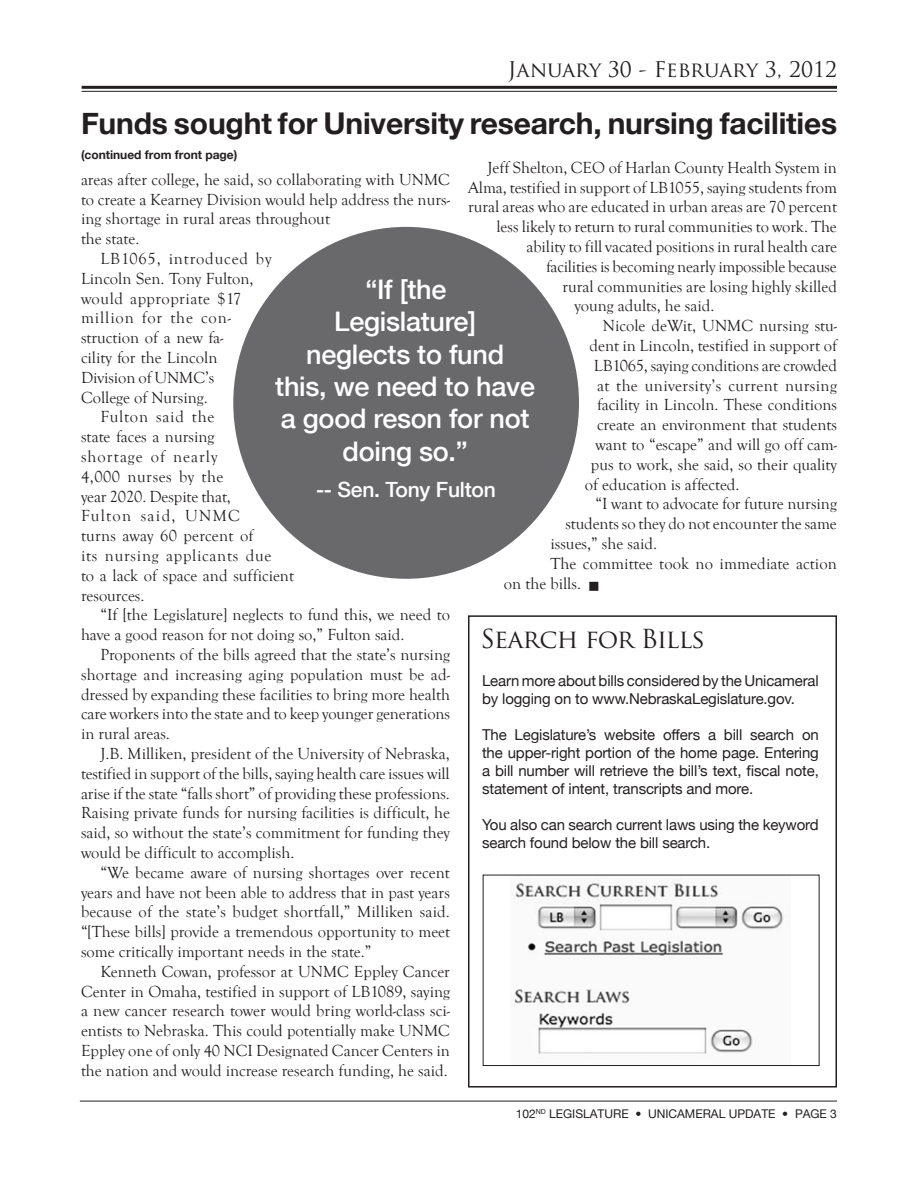
<style>
.page{position:relative;width:918px;height:1188px;background:#fff}
.page>*{position:absolute;margin:0;border:0;box-sizing:border-box;transform-origin:0 0}
.t1{font:700 30px "Helvetica Neue";letter-spacing:-.005em;color:#231f20}
.t2{font:500 27px/32.4px "Helvetica Neue";letter-spacing:-.01em;color:#fff;text-align:center}
.t3{font:25.5px "Trajan Pro";letter-spacing:-.03em;color:#231f20}
.t4{font:21px "Trajan Pro";color:#231f20}
.t5{font:500 21px "Helvetica Neue";letter-spacing:-.01em;color:#fff}
.t6{font:16.5px "Goudy Old Style T";color:#231f20}
.t7{font:16.5px "Goudy Old Style T";letter-spacing:.05em;color:#231f20}
.t8{font:16.5px "Goudy Old Style T";letter-spacing:.025em;color:#231f20}
.t9{font:16.5px "Goudy Old Style T";letter-spacing:.045em;color:#231f20}
.t10{font:16.5px "Goudy Old Style T";letter-spacing:.03em;color:#231f20}
.t11{font:16.5px "Goudy Old Style T";letter-spacing:.055em;color:#231f20}
.t12{font:16.5px "Goudy Old Style T";letter-spacing:.06em;color:#231f20}
.t13{font:16.5px "Goudy Old Style T";letter-spacing:.035em;color:#231f20}
.t14{font:16.5px "Goudy Old Style T";letter-spacing:.08em;color:#231f20}
.t15{font:15px/18px "Helvetica Neue";letter-spacing:-.01em;color:#231f20}
.t16{font:12px "Helvetica Neue";color:#231f20}
.t17{font:700 12px "Helvetica Neue";color:#231f20}
</style>
<div class="page">
<hr style="left:80px;top:1101px;width:757px;height:1px;background:#231f20">
<hr style="left:82px;top:86px;width:755px;height:3px;background:#231f20">
<hr style="left:82px;top:91px;width:755px;height:1px;background:#231f20">
<div style="left:233px;top:227px;width:346px;height:352px;background:#69696c;border-radius:50%"></div>
<img style="left:512px;top:879px;width:272px;height:175px">
<div style="left:483px;top:875px;width:337px;height:191px;border:1px solid #231f20"></div>
<div style="left:468px;top:615px;width:369px;height:473px;border:2px solid #231f20"></div>
<p class="t4" style="left:508px;top:56px;width:331px">January 30 - February 3, 2012</p>
<h1 class="t1" style="left:81px;top:105px;width:758px">Funds sought for University research, nursing facilities</h1>
<p class="t17" style="left:81px;top:147px;width:158px">(continued from front page)</p>
<p class="t6" style="left:487px;top:158px;width:351px">Jeff Shelton, CEO of Harlan County Health System in</p>
<p class="t6" style="left:468px;top:178px;width:371px">Alma, testified in support of LB1055, saying students from</p>
<p class="t6" style="left:468px;top:198px;width:371px">rural areas who are educated in urban areas are 70 percent</p>
<p class="t6" style="left:496px;top:218px;width:342px">less likely to return to rural communities to work. The</p>
<p class="t6" style="left:526px;top:238px;width:312px">ability to fill vacated positions in rural health care</p>
<p class="t6" style="left:546px;top:257px;width:292px">facilities is becoming nearly impossible because</p>
<p class="t6" style="left:562px;top:277px;width:276px">rural communities are losing highly skilled</p>
<p class="t6" style="left:574px;top:297px;width:142px">young adults, he said.</p>
<p class="t6" style="left:603px;top:317px;width:236px">Nicole deWit, UNMC nursing stu-</p>
<p class="t6" style="left:589px;top:337px;width:249px">dent in Lincoln, testified in support of</p>
<p class="t6" style="left:594px;top:356px;width:244px">LB1065, saying conditions are crowded</p>
<p class="t8" style="left:597px;top:376px;width:242px">at the university’s current nursing</p>
<p class="t6" style="left:597px;top:396px;width:241px">facility in Lincoln. These conditions</p>
<p class="t6" style="left:597px;top:416px;width:241px">create an environment that students</p>
<p class="t6" style="left:596px;top:436px;width:243px">want to “escape” and will go off cam-</p>
<p class="t6" style="left:591px;top:455px;width:247px">pus to work, she said, so their quality</p>
<p class="t6" style="left:585px;top:475px;width:156px">of education is affected.</p>
<p class="t6" style="left:595px;top:495px;width:243px">“I want to advocate for future nursing</p>
<p class="t6" style="left:565px;top:515px;width:273px">students so they do not encounter the same</p>
<p class="t6" style="left:550px;top:535px;width:108px">issues,” she said.</p>
<p class="t6" style="left:550px;top:554px;width:288px">The committee took no immediate action</p>
<p class="t6" style="left:504px;top:574px;width:79px">on the bills.</p>
<p class="t6" style="left:81px;top:170px;width:370px">areas after college, he said, so collaborating with UNMC</p>
<p class="t6" style="left:81px;top:190px;width:370px">to create a Kearney Division would help address the nurs-</p>
<p class="t6" style="left:81px;top:210px;width:250px">ing shortage in rural areas throughout</p>
<p class="t6" style="left:81px;top:230px;width:60px">the state.</p>
<p class="t7" style="left:100px;top:250px;width:173px">LB1065, introduced by</p>
<p class="t6" style="left:81px;top:269px;width:174px">Lincoln Sen. Tony Fulton,</p>
<p class="t10" style="left:81px;top:289px;width:162px">would appropriate $17</p>
<p class="t11" style="left:81px;top:309px;width:152px">million for the con-</p>
<p class="t6" style="left:81px;top:329px;width:144px">struction of a new fa-</p>
<p class="t6" style="left:81px;top:349px;width:138px">cility for the Lincoln</p>
<p class="t6" style="left:81px;top:368px;width:135px">Division of UNMC’s</p>
<p class="t6" style="left:81px;top:388px;width:128px">College of Nursing.</p>
<p class="t7" style="left:100px;top:408px;width:116px">Fulton said the</p>
<p class="t6" style="left:81px;top:428px;width:135px">state faces a nursing</p>
<p class="t12" style="left:81px;top:448px;width:138px">shortage of nearly</p>
<p class="t13" style="left:81px;top:467px;width:144px">4,000 nurses by the</p>
<p class="t6" style="left:81px;top:487px;width:152px">year 2020. Despite that,</p>
<p class="t14" style="left:81px;top:507px;width:160px">Fulton said, UNMC</p>
<p class="t6" style="left:81px;top:527px;width:174px">turns away 60 percent of</p>
<p class="t9" style="left:81px;top:547px;width:192px">its nursing applicants due</p>
<p class="t6" style="left:81px;top:566px;width:214px">to a lack of space and sufficient</p>
<p class="t6" style="left:81px;top:586px;width:65px">resources.</p>
<p class="t6" style="left:100px;top:606px;width:351px">“If [the Legislature] neglects to fund this, we need to</p>
<p class="t6" style="left:81px;top:626px;width:325px">have a good reason for not doing so,” Fulton said.</p>
<p class="t6" style="left:100px;top:646px;width:351px">Proponents of the bills agreed that the state’s nursing</p>
<p class="t6" style="left:81px;top:665px;width:371px">shortage and increasing aging population must be ad-</p>
<p class="t6" style="left:81px;top:685px;width:370px">dressed by expanding these facilities to bring more health</p>
<p class="t6" style="left:81px;top:705px;width:371px">care workers into the state and to keep younger generations</p>
<p class="t6" style="left:81px;top:725px;width:91px">in rural areas.</p>
<p class="t6" style="left:100px;top:745px;width:351px">J.B. Milliken, president of the University of Nebraska,</p>
<p class="t6" style="left:81px;top:764px;width:370px">testified in support of the bills, saying health care issues will</p>
<p class="t6" style="left:81px;top:784px;width:370px">arise if the state “falls short” of providing these professions.</p>
<p class="t6" style="left:81px;top:804px;width:370px">Raising private funds for nursing facilities is difficult, he</p>
<p class="t6" style="left:81px;top:824px;width:370px">said, so without the state’s commitment for funding they</p>
<p class="t6" style="left:81px;top:844px;width:215px">would be difficult to accomplish.</p>
<p class="t6" style="left:100px;top:863px;width:351px">“We became aware of nursing shortages over recent</p>
<p class="t6" style="left:81px;top:883px;width:370px">years and have not been able to address that in past years</p>
<p class="t6" style="left:81px;top:903px;width:370px">because of the state’s budget shortfall,” Milliken said.</p>
<p class="t6" style="left:81px;top:923px;width:371px">“[These bills] provide a tremendous opportunity to meet</p>
<p class="t6" style="left:81px;top:943px;width:292px">some critically important needs in the state.”</p>
<p class="t6" style="left:100px;top:962px;width:351px">Kenneth Cowan, professor at UNMC Eppley Cancer</p>
<p class="t6" style="left:81px;top:982px;width:371px">Center in Omaha, testified in support of LB1089, saying</p>
<p class="t6" style="left:81px;top:1002px;width:371px">a new cancer research tower would bring world-class sci-</p>
<p class="t6" style="left:81px;top:1022px;width:370px">entists to Nebraska. This could potentially make UNMC</p>
<p class="t6" style="left:81px;top:1042px;width:370px">Eppley one of only 40 NCI Designated Cancer Centers in</p>
<p class="t6" style="left:81px;top:1061px;width:368px">the nation and would increase research funding, he said.</p>
<h2 class="t2" style="left:275px;top:273px;width:261px">“If [the<br>Legislature]<br>neglects to fund<br>this, we need to have a good reson for not doing so.”</h2>
<p class="t5" style="left:316px;top:477px;width:181px">-- Sen. Tony Fulton</p>
<h3 class="t3" style="left:480px;top:622px;width:226px">Search for Bills</h3>
<p class="t15" style="left:482px;top:671px;width:338px">Learn more about bills considered by the Unicameral by logging on to www.NebraskaLegislature.gov.</p>
<p class="t15" style="left:482px;top:725px;width:338px;text-align:justify">The Legislature’s website offers a bill search on the upper-right portion of the home page. Entering a bill number will retrieve the bill’s text, fiscal note, statement of intent, transcripts and more.</p>
<p class="t15" style="left:482px;top:815px;width:338px">You also can search current laws using the keyword search found below the bill search.</p>
<p class="t16" style="left:516px;top:1106px;width:106px">102<sup>nd</sup> LEGISLATURE</p>
<p class="t16" style="left:635px;top:1106px;width:203px">• Unicameral Update • Page 3</p>
</div>
